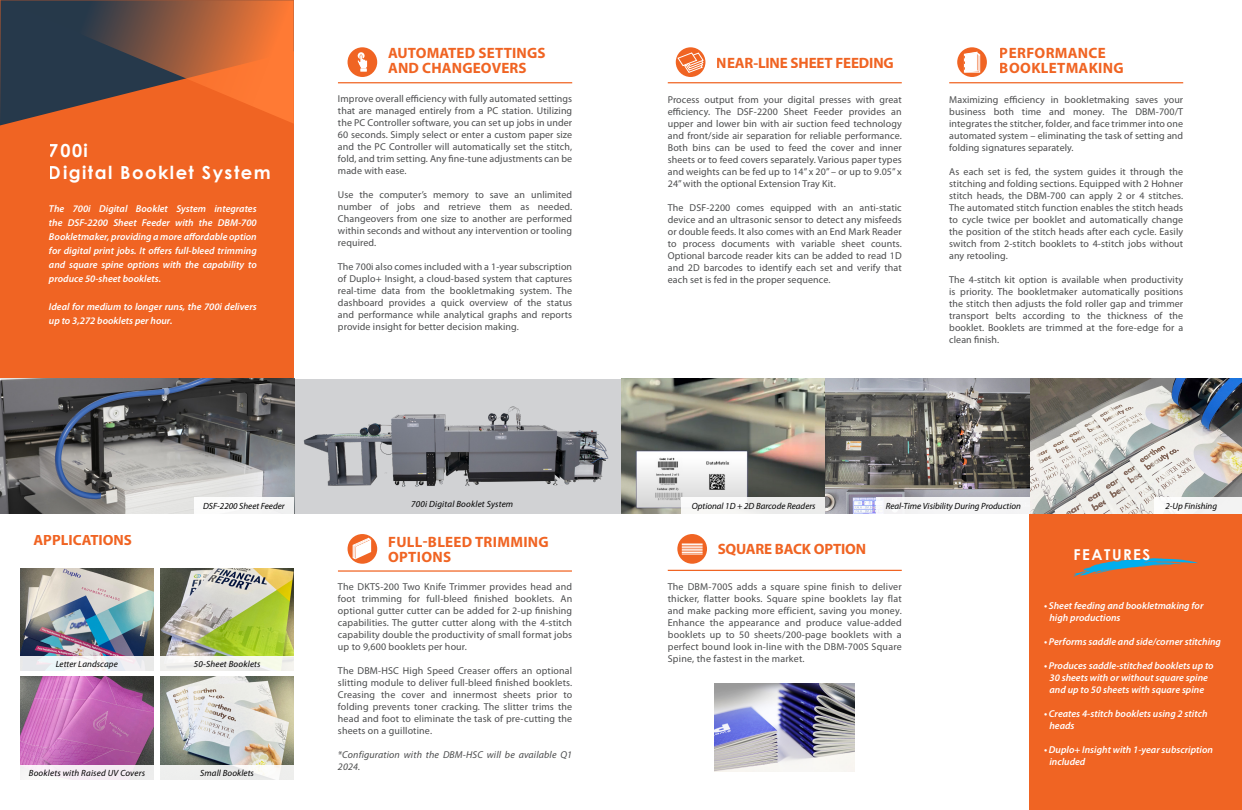
<style>
.page{position:relative;width:1242px;height:810px;background:#fff}
.page>*{position:absolute;margin:0;border:0;box-sizing:border-box;transform-origin:0 0}
.t1{font:700 18px/21.6px "Century Gothic";letter-spacing:.08em;color:#fff}
.t2{font:700 15px/15px "Myriad Pro";letter-spacing:.01em;color:#f06423}
.t3{font:700 15px "Myriad Pro";letter-spacing:-.01em;color:#f06423}
.t4{font:700 15px "Century Gothic";letter-spacing:.1em;color:#fff}
.t5{font:10px/12px "Myriad Pro";letter-spacing:.01em;color:#4b4c4d;text-align:justify}
.t6{font:italic 600 10px/14px "Myriad Pro";color:#fff}
.t7{font:italic 10px/12px "Myriad Pro";letter-spacing:.015em;color:#4b4c4d}
.t8{font:italic 9px "Myriad Pro";letter-spacing:.005em;color:#000}
</style>
<div class="page">
<div style="left:284px;top:379px;width:337px;height:135px;background:#d1d2d4"></div>
<div style="left:1030px;top:514px;width:212px;height:296px;background:#f06423"></div>
<div style="left:0;top:0;width:294px;height:379px;background:#f06423"></div>
<img style="left:1030px;top:379px;width:212px;height:135px">
<hr style="left:949px;top:82px;width:234px;height:1px;background:#f06423">
<svg style="left:0;top:0;width:294px;height:125px"></svg>
<hr style="left:668px;top:82px;width:234px;height:1px;background:#f06423">
<svg style="left:676px;top:47px;width:29px;height:30px"></svg>
<svg style="left:677px;top:52px;width:28px;height:22px"></svg>
<svg style="left:825px;top:379px;width:205px;height:135px;background:#716f6d"></svg>
<svg style="left:621px;top:379px;width:204px;height:135px;background:#949289"></svg>
<div style="left:876px;top:497px;width:154px;height:17px;background:#f5f5f6"></div>
<div style="left:1155px;top:497px;width:87px;height:17px;background:#f4f5f5"></div>
<hr style="left:338px;top:570px;width:234px;height:2px;background:#f06423">
<hr style="left:668px;top:570px;width:234px;height:1px;background:#f06423">
<hr style="left:338px;top:82px;width:234px;height:1px;background:#f06423">
<div style="left:348px;top:47px;width:29px;height:30px;background:#f06423;border-radius:50%"></div>
<svg style="left:358px;top:52px;width:7px;height:7px"></svg>
<svg style="left:357px;top:55px;width:11px;height:17px"></svg>
<svg style="left:677px;top:534px;width:30px;height:30px"></svg>
<svg style="left:682px;top:544px;width:21px;height:11px"></svg>
<svg style="left:348px;top:534px;width:29px;height:30px"></svg>
<svg style="left:353px;top:539px;width:18px;height:21px"></svg>
<div style="left:957px;top:47px;width:30px;height:30px;background:#f06423;border-radius:50%"></div>
<svg style="left:963px;top:51px;width:18px;height:22px"></svg>
<img style="left:0;top:379px;width:294px;height:135px">
<div style="left:195px;top:497px;width:99px;height:17px;background:#fff"></div>
<div style="left:682px;top:497px;width:143px;height:17px;background:linear-gradient(to right,#fcfbfb,#e7e8e7)"></div>
<svg style="left:1073px;top:558px;width:125px;height:19px"></svg>
<img style="left:20px;top:677px;width:133px;height:88px">
<img style="left:20px;top:568px;width:133px;height:88px">
<svg style="left:20px;top:656px;width:133px;height:15px;fill:#ecf0f3"></svg>
<img style="left:161px;top:568px;width:133px;height:88px">
<svg style="left:161px;top:656px;width:133px;height:15px;fill:#f3f3eb"></svg>
<div style="left:20px;top:765px;width:134px;height:15px;background:#f5ecf4"></div>
<img style="left:161px;top:677px;width:133px;height:88px">
<svg style="left:161px;top:765px;width:133px;height:15px;fill:#eeeeed"></svg>
<img style="left:715px;top:684px;width:140px;height:87px">
<img style="left:303px;top:406px;width:306px;height:133px">
<h1 class="t1" style="left:49px;top:139px;width:223px">700i<br>Digital Booklet System</h1>
<p class="t6" style="left:49px;top:202px;width:209px;text-align:justify">The 700i Digital Booklet System integrates the DSF-2200 Sheet Feeder with the DBM-700<br>Bookletmaker, providing a more affordable option for digital print jobs. It offers full-bleed trimming and square spine options with the capability to produce 50-sheet booklets.</p>
<p class="t6" style="left:49px;top:300px;width:209px">Ideal for medium to longer runs, the 700i delivers up to 3,272 booklets per hour.</p>
<h2 class="t2" style="left:388px;top:45px;width:159px">AUTOMATED SETTINGS<br>AND CHANGEOVERS</h2>
<p class="t5" style="left:338px;top:92px;width:236px">Improve overall efficiency with fully automated settings that are managed entirely from a PC station. Utilizing the PC Controller software, you can set up jobs in under 60 seconds. Simply select or enter a custom paper size and the PC Controller will automatically set the stitch, fold, and trim setting. Any fine-tune adjustments can be made with ease.</p>
<p class="t5" style="left:338px;top:188px;width:236px">Use the computer’s memory to save an unlimited number of jobs and retrieve them as needed.<br>Changeovers from one size to another are performed within seconds and without any intervention or tooling required.</p>
<p class="t5" style="left:338px;top:260px;width:236px">The 700i also comes included with a 1-year subscription of Duplo+ Insight, a cloud-based system that captures real-time data from the bookletmaking system. The dashboard provides a quick overview of the status and performance while analytical graphs and reports provide insight for better decision making.</p>
<h2 class="t3" style="left:717px;top:53px;width:178px">NEAR-LINE SHEET FEEDING</h2>
<p class="t5" style="left:668px;top:94px;width:236px">Process output from your digital presses with great efficiency. The DSF-2200 Sheet Feeder provides an upper and lower bin with air suction feed technology and front/side air separation for reliable performance.<br>Both bins can be used to feed the cover and inner sheets or to feed covers separately. Various paper types and weights can be fed up to 14” x 20” – or up to 9.05” x 24” with the optional Extension Tray Kit.</p>
<p class="t5" style="left:668px;top:202px;width:236px">The DSF-2200 comes equipped with an anti-static device and an ultrasonic sensor to detect any misfeeds or double feeds. It also comes with an End Mark Reader to process documents with variable sheet counts.<br>Optional barcode reader kits can be added to read 1D and 2D barcodes to identify each set and verify that each set is fed in the proper sequence.</p>
<h2 class="t2" style="left:1000px;top:45px;width:125px">PERFORMANCE<br>BOOKLETMAKING</h2>
<p class="t5" style="left:949px;top:94px;width:236px">Maximizing efficiency in bookletmaking saves your business both time and money. The DBM-700/T integrates the stitcher, folder, and face trimmer into one automated system – eliminating the task of setting and folding signatures separately.</p>
<p class="t5" style="left:949px;top:166px;width:236px">As each set is fed, the system guides it through the stitching and folding sections. Equipped with 2 Hohner stitch heads, the DBM-700 can apply 2 or 4 stitches.<br>The automated stitch function enables the stitch heads to cycle twice per booklet and automatically change the position of the stitch heads after each cycle. Easily switch from 2-stitch booklets to 4-stitch jobs without any retooling.</p>
<p class="t5" style="left:949px;top:274px;width:236px">The 4-stitch kit option is available when productivity is priority. The bookletmaker automatically positions the stitch then adjusts the fold roller gap and trimmer transport belts according to the thickness of the booklet. Booklets are trimmed at the fore-edge for a clean finish.</p>
<p class="t8" style="left:203px;top:500px;width:83px">DSF-2200 Sheet Feeder</p>
<p class="t8" style="left:411px;top:499px;width:104px">700i Digital Booklet System</p>
<p class="t8" style="left:692px;top:500px;width:125px">Optional 1D + 2D Barcode Readers</p>
<p class="t8" style="left:886px;top:500px;width:137px">Real-Time Visibility During Production</p>
<p class="t8" style="left:1165px;top:500px;width:53px">2-Up Finishing</p>
<h2 class="t2" style="left:33px;top:532px;width:100px">APPLICATIONS</h2>
<p class="t8" style="left:56px;top:659px;width:64px">Letter Landscape</p>
<p class="t8" style="left:194px;top:659px;width:68px">50-Sheet Booklets</p>
<p class="t8" style="left:29px;top:767px;width:118px">Booklets with Raised UV Covers</p>
<p class="t8" style="left:200px;top:767px;width:55px">Small Booklets</p>
<h2 class="t2" style="left:388px;top:534px;width:162px">FULL-BLEED TRIMMING<br>OPTIONS</h2>
<h2 class="t3" style="left:718px;top:539px;width:150px">SQUARE BACK OPTION</h2>
<p class="t5" style="left:668px;top:580px;width:236px">The DBM-700S adds a square spine finish to deliver thicker, flatter books. Square spine booklets lay flat and make packing more efficient, saving you money.<br>Enhance the appearance and produce value-added booklets up to 50 sheets/200-page booklets with a perfect bound look in-line with the DBM-700S Square Spine, the fastest in the market.</p>
<p class="t5" style="left:338px;top:581px;width:236px">The DKTS-200 Two Knife Trimmer provides head and foot trimming for full-bleed finished booklets. An optional gutter cutter can be added for 2-up finishing capabilities. The gutter cutter along with the 4-stitch capability double the productivity of small format jobs up to 9,600 booklets per hour.</p>
<p class="t5" style="left:338px;top:665px;width:236px">The DBM-HSC High Speed Creaser offers an optional slitting module to deliver full-bleed finished booklets.<br>Creasing the cover and innermost sheets prior to folding prevents toner cracking. The slitter trims the head and foot to eliminate the task of pre-cutting the sheets on a guillotine.</p>
<p class="t7" style="left:338px;top:749px;width:236px">*Configuration with the DBM-HSC will be available Q1<br>2024.</p>
<p class="t4" style="left:1074px;top:543px;width:78px">FEATURES</p>
<p class="t6" style="left:1049px;top:600px;width:156px;line-height:12px;text-indent:-5px">• Sheet feeding and bookletmaking for high productions</p>
<p class="t6" style="left:1044px;top:635px;width:179px">• Performs saddle and side/corner stitching</p>
<p class="t6" style="left:1044px;top:660px;width:171px;line-height:12px;text-align:center">• Produces saddle-stitched booklets up to<br>30 sheets with or without square spine and up to 50 sheets with square spine</p>
<p class="t6" style="left:1049px;top:708px;width:160px;line-height:12px;text-indent:-5px">• Creates 4-stitch booklets using 2 stitch heads</p>
<p class="t6" style="left:1049px;top:744px;width:165px;line-height:12px;text-indent:-5px">• Duplo+ Insight with 1-year subscription included</p>
</div>
